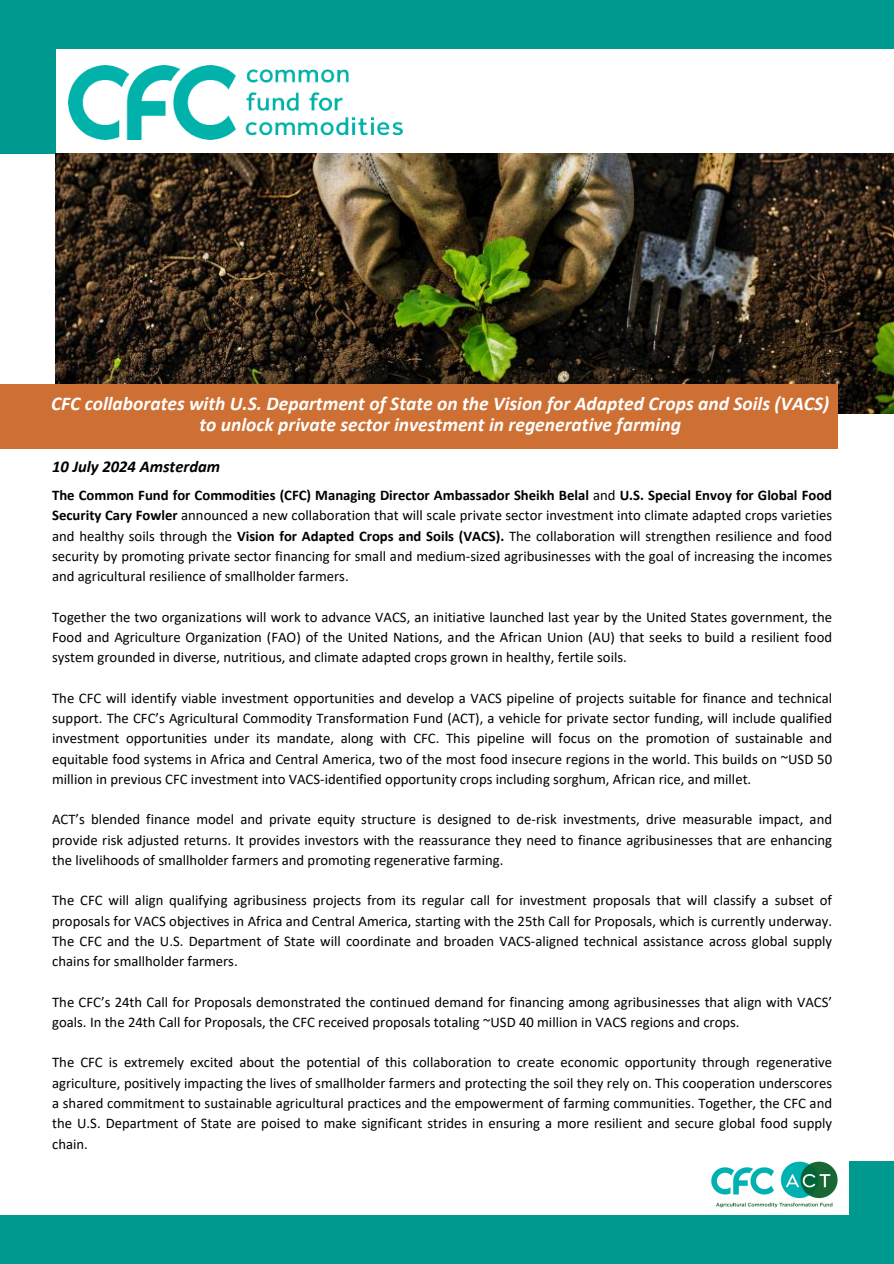
<style>
.page{position:relative;width:894px;height:1264px;background:#fff}
.page>*{position:absolute;margin:0;border:0;box-sizing:border-box;transform-origin:0 0}
.t1{font:italic 700 19.5px/21.3px "Calibri";color:#fff;text-align:center}
.t2{font:italic 700 16.5px "Calibri";color:#000}
.t3{font:14.7px/20.2px "Calibri";color:#000;text-align:justify}
.s1{font-weight:700}
</style>
<div class="page">
<div style="left:0;top:1215px;width:893px;height:48px;background:#00998f"></div>
<div style="left:0;top:0;width:893px;height:49px;background:#00998f"></div>
<div style="left:0;top:24px;width:55px;height:130px;background:#00998f"></div>
<img style="left:55px;top:154px;width:838px;height:259px">
<div style="left:0;top:384px;width:838px;height:65px;background:#ce7034"></div>
<div style="left:848px;top:1160px;width:45px;height:103px;background:#00998f"></div>
<img style="left:711px;top:1161px;width:127px;height:47px">
<img style="left:69px;top:65px;width:333px;height:74px">
<p class="t1" style="left:51px;top:394px;width:779px">CFC collaborates with U.S. Department of State on the Vision for Adapted Crops and Soils (VACS) to unlock private sector investment in regenerative farming</p>
<h1 class="t2" style="left:52px;top:459px;width:169px">10 July 2024 Amsterdam</h1>
<h2 class="t3" style="left:52px;top:486px;width:781px"><span class="s1">The Common Fund for Commodities (CFC) Managing Director Ambassador Sheikh Belal</span> and <span class="s1">U.S. Special Envoy for Global Food Security Cary Fowler</span> announced a new collaboration that will scale private sector investment into climate adapted crops varieties and healthy soils through the <span class="s1">Vision for Adapted Crops and Soils (VACS).</span> The collaboration will strengthen resilience and food security by promoting private sector financing for small and medium-sized agribusinesses with the goal of increasing the incomes and agricultural resilience of smallholder farmers.</h2>
<p class="t3" style="left:52px;top:608px;width:781px">Together the two organizations will work to advance VACS, an initiative launched last year by the United States government, the Food and Agriculture Organization (FAO) of the United Nations, and the African Union (AU) that seeks to build a resilient food system grounded in diverse, nutritious, and climate adapted crops grown in healthy, fertile soils.</p>
<p class="t3" style="left:52px;top:689px;width:781px">The CFC will identify viable investment opportunities and develop a VACS pipeline of projects suitable for finance and technical support. The CFC’s Agricultural Commodity Transformation Fund (ACT), a vehicle for private sector funding, will include qualified investment opportunities under its mandate, along with CFC. This pipeline will focus on the promotion of sustainable and equitable food systems in Africa and Central America, two of the most food insecure regions in the world. This builds on ~USD 50 million in previous CFC investment into VACS-identified opportunity crops including sorghum, African rice, and millet.</p>
<p class="t3" style="left:52px;top:810px;width:781px">ACT’s blended finance model and private equity structure is designed to de-risk investments, drive measurable impact, and provide risk adjusted returns. It provides investors with the reassurance they need to finance agribusinesses that are enhancing the livelihoods of smallholder farmers and promoting regenerative farming.</p>
<p class="t3" style="left:52px;top:891px;width:781px">The CFC will align qualifying agribusiness projects from its regular call for investment proposals that will classify a subset of proposals for VACS objectives in Africa and Central America, starting with the 25th Call for Proposals, which is currently underway.<br>The CFC and the U.S. Department of State will coordinate and broaden VACS-aligned technical assistance across global supply chains for smallholder farmers.</p>
<p class="t3" style="left:52px;top:992px;width:781px">The CFC’s 24th Call for Proposals demonstrated the continued demand for financing among agribusinesses that align with VACS’ goals. In the 24th Call for Proposals, the CFC received proposals totaling ~USD 40 million in VACS regions and crops.</p>
<p class="t3" style="left:52px;top:1053px;width:781px">The CFC is extremely excited about the potential of this collaboration to create economic opportunity through regenerative agriculture, positively impacting the lives of smallholder farmers and protecting the soil they rely on. This cooperation underscores a shared commitment to sustainable agricultural practices and the empowerment of farming communities. Together, the CFC and the U.S. Department of State are poised to make significant strides in ensuring a more resilient and secure global food supply chain.</p>
</div>
